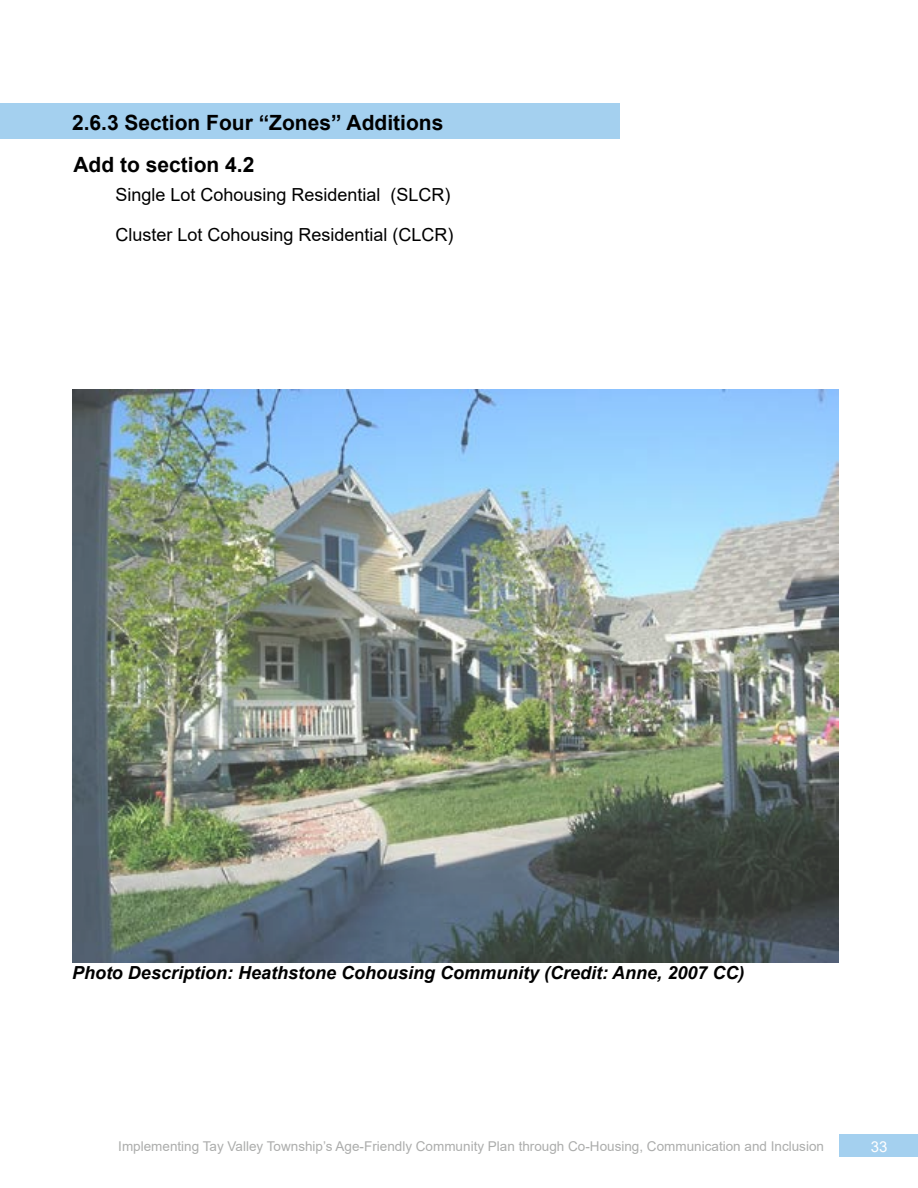
<style>
.page{position:relative;width:918px;height:1188px;background:#fff}
.page>*{position:absolute;margin:0;border:0;box-sizing:border-box;transform-origin:0 0}
.t1{font:700 21px/41.7px "Arial";color:#000}
.t2{font:18px "Arial";color:#000}
.t3{font:italic 700 18px "Arial";color:#000}
.t4{font:15px "Arial";color:#fff}
.t5{font:13.5px "Arial";color:#acadac}
</style>
<div class="page">
<div style="left:839px;top:1135px;width:79px;height:22px;background:#a4d0ef"></div>
<div style="left:0;top:103px;width:619px;height:36px;background:#a4d0ef"></div>
<img style="left:72px;top:390px;width:767px;height:572px">
<h1 class="t1" style="left:72px;top:102px;width:373px">2.6.3 Section Four “Zones” Additions<br>Add to section 4.2</h1>
<h2 class="t2" style="left:116px;top:182px;width:337px">Single Lot Cohousing Residential (SLCR)</h2>
<h2 class="t2" style="left:116px;top:222px;width:340px">Cluster Lot Cohousing Residential (CLCR)</h2>
<h2 class="t3" style="left:72px;top:961px;width:674px">Photo Description: Heathstone Cohousing Community (Credit: Anne, 2007 CC)</h2>
<p class="t5" style="left:118px;top:1137px;width:707px">Implementing Tay Valley Township’s Age-Friendly Community Plan through Co-Housing, Communication and Inclusion</p>
<p class="t4" style="left:871px;top:1136px;width:18px">33</p>
</div>
